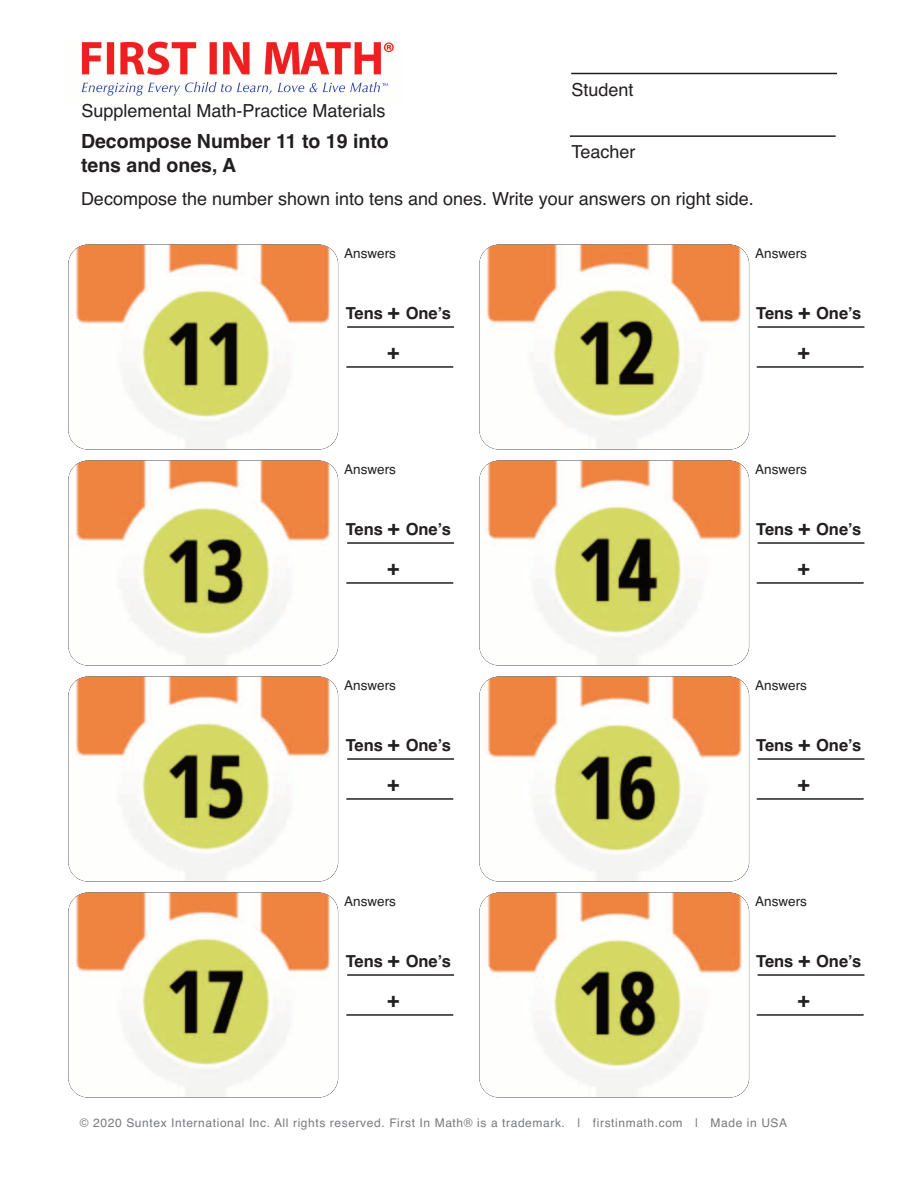
<style>
.page{position:relative;width:918px;height:1188px;background:#fff}
.page>*{position:absolute;margin:0;border:0;box-sizing:border-box;transform-origin:0 0}
.t1{font:700 21px "Helvetica";color:#231f20}
.t2{font:700 19.5px/24px "Helvetica";color:#231f20}
.t3{font:18px "Helvetica";color:#231f20}
.t4{font:700 16.5px "Helvetica";color:#231f20}
.t5{font:13.5px "Helvetica";color:#231f20}
.t6{font:12px "Helvetica";letter-spacing:.05em;color:#787a7d}
.s1{font-size:21px}
</style>
<div class="page">
<hr style="left:571px;top:73px;width:266px;height:1px;background:#231f20">
<hr style="left:570px;top:135px;width:266px;height:2px;background:#231f20">
<img style="left:81px;top:42px;width:313px;height:54px">
<img style="left:69px;top:245px;width:269px;height:204px">
<hr style="left:347px;top:326px;width:107px;height:2px;background:#231f20">
<hr style="left:346px;top:366px;width:107px;height:2px;background:#231f20">
<img style="left:69px;top:461px;width:269px;height:204px">
<img style="left:69px;top:677px;width:269px;height:204px">
<img style="left:69px;top:893px;width:269px;height:204px">
<img style="left:480px;top:245px;width:269px;height:204px">
<img style="left:480px;top:461px;width:269px;height:204px">
<img style="left:480px;top:677px;width:269px;height:204px">
<img style="left:480px;top:893px;width:269px;height:204px">
<hr style="left:347px;top:542px;width:107px;height:2px;background:#231f20">
<hr style="left:346px;top:582px;width:107px;height:2px;background:#231f20">
<hr style="left:347px;top:758px;width:107px;height:2px;background:#231f20">
<hr style="left:346px;top:798px;width:107px;height:2px;background:#231f20">
<hr style="left:347px;top:974px;width:107px;height:2px;background:#231f20">
<hr style="left:346px;top:1014px;width:107px;height:2px;background:#231f20">
<hr style="left:758px;top:326px;width:106px;height:2px;background:#231f20">
<hr style="left:757px;top:366px;width:107px;height:2px;background:#231f20">
<hr style="left:758px;top:542px;width:106px;height:2px;background:#231f20">
<hr style="left:757px;top:582px;width:107px;height:2px;background:#231f20">
<hr style="left:758px;top:758px;width:106px;height:2px;background:#231f20">
<hr style="left:757px;top:798px;width:107px;height:2px;background:#231f20">
<hr style="left:758px;top:974px;width:106px;height:2px;background:#231f20">
<hr style="left:757px;top:1014px;width:107px;height:2px;background:#231f20">
<p class="t3" style="left:81px;top:104px;width:306px">Supplemental Math-Practice Materials</p>
<p class="t2" style="left:81px;top:131px;width:309px">Decompose Number 11 to 19 into tens and ones, A</p>
<p class="t3" style="left:571px;top:83px;width:64px">Student</p>
<p class="t3" style="left:571px;top:145px;width:66px">Teacher</p>
<p class="t3" style="left:81px;top:192px;width:674px">Decompose the number shown into tens and ones. Write your answers on right side.</p>
<p class="t5" style="left:344px;top:248px;width:53px">Answers</p>
<p class="t5" style="left:755px;top:248px;width:53px">Answers</p>
<p class="t4" style="left:346px;top:307px;width:107px">Tens <span class="s1">+</span> One’s</p>
<p class="t4" style="left:756px;top:307px;width:107px">Tens <span class="s1">+</span> One’s</p>
<p class="t1" style="left:387px;top:344px;width:14px">+</p>
<p class="t1" style="left:797px;top:344px;width:14px">+</p>
<p class="t5" style="left:344px;top:464px;width:53px">Answers</p>
<p class="t5" style="left:755px;top:464px;width:53px">Answers</p>
<p class="t4" style="left:346px;top:523px;width:107px">Tens <span class="s1">+</span> One’s</p>
<p class="t4" style="left:756px;top:523px;width:107px">Tens <span class="s1">+</span> One’s</p>
<p class="t1" style="left:387px;top:560px;width:14px">+</p>
<p class="t1" style="left:797px;top:560px;width:14px">+</p>
<p class="t5" style="left:344px;top:680px;width:53px">Answers</p>
<p class="t5" style="left:755px;top:680px;width:53px">Answers</p>
<p class="t4" style="left:346px;top:739px;width:107px">Tens <span class="s1">+</span> One’s</p>
<p class="t4" style="left:756px;top:739px;width:107px">Tens <span class="s1">+</span> One’s</p>
<p class="t1" style="left:387px;top:776px;width:14px">+</p>
<p class="t1" style="left:797px;top:776px;width:14px">+</p>
<p class="t5" style="left:344px;top:896px;width:53px">Answers</p>
<p class="t5" style="left:755px;top:896px;width:53px">Answers</p>
<p class="t4" style="left:346px;top:955px;width:107px">Tens <span class="s1">+</span> One’s</p>
<p class="t4" style="left:756px;top:955px;width:107px">Tens <span class="s1">+</span> One’s</p>
<p class="t1" style="left:387px;top:992px;width:14px">+</p>
<p class="t1" style="left:797px;top:992px;width:14px">+</p>
<p class="t6" style="left:80px;top:1119px;width:709px">© 2020 Suntex International Inc. All rights reserved. First In Math® is a trademark. | firstinmath.com | Made in USA</p>
</div>
